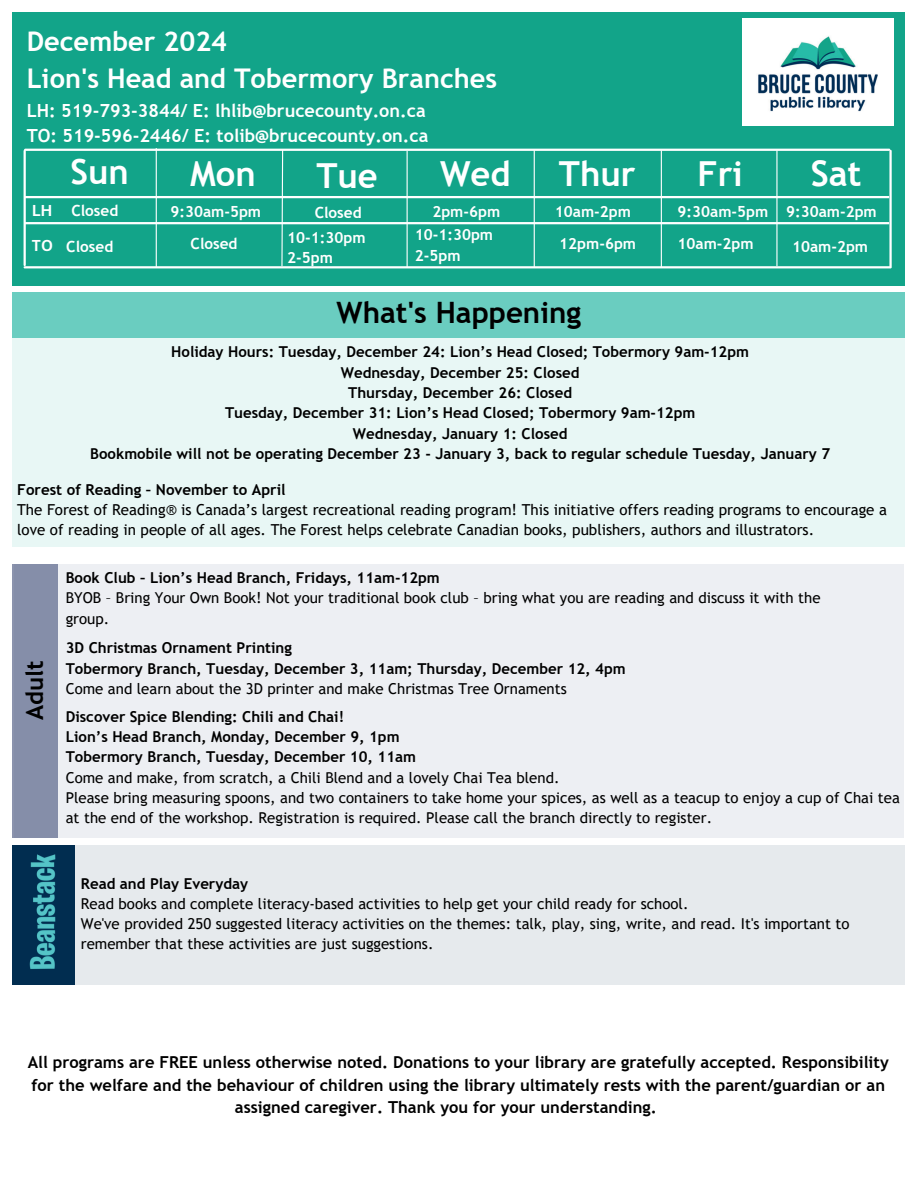
<style>
.page{position:relative;width:918px;height:1188px;background:#fff}
.page>*{position:absolute;margin:0;border:0;box-sizing:border-box;transform-origin:0 0}
.t1{font:700 35.4px "Trebuchet MS";color:#fff}
.t2{font:700 34.5px "Trebuchet MS";color:#fff}
.t3{font:700 29.4px "Trebuchet MS";color:#000}
.t4{font:700 27.15px/37.3px "Trebuchet MS";color:#fff}
.t5{font:700 23.85px "Trebuchet MS";color:#000}
.t6{font:700 18.15px/25.3px "Trebuchet MS";color:#fff}
.t7{font:700 16.5px "Trebuchet MS";color:#000}
.t8{font:700 15.3px/20.7px "Trebuchet MS";color:#fff}
.t9{font:700 15.3px "Canva Sans";color:#fff}
.t10{font:15.15px/20.4px "Trebuchet MS";color:#000}
.t11{font:700 15.15px "Trebuchet MS";color:#000}
.t12{font:15px/20.2px "Trebuchet MS";color:#000}
.t13{font:700 15px/20.2px "Trebuchet MS";color:#000}
.s1{font-family:"Canva Sans"}
</style>
<div class="page">
<div style="left:14px;top:564px;width:890px;height:274px;background:#edeff3"></div>
<div style="left:12px;top:564px;width:45px;height:274px;background:#858ea9"></div>
<div style="left:12px;top:845px;width:892px;height:140px;background:#e6eaed"></div>
<div style="left:12px;top:845px;width:63px;height:140px;background:#012d50"></div>
<img style="left:29px;top:854px;width:27px;height:115px">
<div style="left:12px;top:12px;width:892px;height:274px;background:#12a489"></div>
<hr style="left:889px;top:151px;width:3px;height:116px;background:#fff">
<img style="left:743px;top:18px;width:151px;height:107px">
<hr style="left:25px;top:149px;width:864px;height:2px;background:#fff">
<hr style="left:25px;top:196px;width:864px;height:2px;background:#fff">
<hr style="left:25px;top:222px;width:864px;height:2px;background:#fff">
<hr style="left:25px;top:266px;width:865px;height:2px;background:#fff">
<hr style="left:24px;top:151px;width:2px;height:114px;background:#fff">
<hr style="left:534px;top:150px;width:1px;height:117px;background:#fff">
<hr style="left:661px;top:150px;width:1px;height:117px;background:#fff">
<hr style="left:776px;top:150px;width:2px;height:116px;background:#fff">
<hr style="left:156px;top:148px;width:1px;height:119px;background:#fff">
<svg style="left:281px;top:150px;width:3px;height:117px"></svg>
<hr style="left:407px;top:151px;width:1px;height:116px;background:#fff">
<div style="left:12px;top:292px;width:893px;height:255px;background:#e8f7f5"></div>
<div style="left:12px;top:292px;width:892px;height:45px;background:#6acdc0"></div>
<h3 class="t4" style="left:27px;top:23px;width:472px">December 2024<br>Lion's Head and Tobermory Branches</h3>
<p class="t6" style="left:27px;top:98px;width:403px">LH: 519-793-3844/ E: lhlib@brucecounty.on.ca<br>TO: 519-596-2446/ E: tolib@brucecounty.on.ca</p>
<h2 class="t2" style="left:70px;top:150px;width:60px">Sun</h2>
<h2 class="t2" style="left:190px;top:152px;width:67px">Mon</h2>
<h2 class="t2" style="left:316px;top:154px;width:63px">Tue</h2>
<h2 class="t2" style="left:440px;top:152px;width:72px">Wed</h2>
<h2 class="t2" style="left:559px;top:152px;width:78px">Thur</h2>
<h2 class="t2" style="left:698px;top:152px;width:47px">Fri</h2>
<h1 class="t1" style="left:811px;top:152px;width:52px">Sat</h1>
<p class="t8" style="left:71px;top:200px;width:48px">Closed</p>
<p class="t9" style="left:32px;top:201px;width:22px">LH</p>
<p class="t8" style="left:170px;top:201px;width:92px">9:30am-5pm</p>
<p class="t8" style="left:315px;top:202px;width:48px">Closed</p>
<p class="t8" style="left:432px;top:201px;width:69px">2pm-6pm</p>
<p class="t8" style="left:555px;top:201px;width:78px">10am-2pm</p>
<p class="t8" style="left:678px;top:201px;width:201px">9:30am-5pm 9:30am-2pm</p>
<p class="t8" style="left:559px;top:234px;width:78px">12pm-6pm</p>
<p class="t8" style="left:678px;top:234px;width:78px">10am-2pm</p>
<p class="t8" style="left:792px;top:236px;width:78px">10am-2pm</p>
<p class="t8" style="left:415px;top:224px;width:80px">10-1:30pm<br>2-5pm</p>
<h3 class="t3" style="left:337px;top:295px;width:246px">What's Happening</h3>
<p class="t13" style="left:90px;top:342px;width:741px;text-align:center">Holiday Hours: Tuesday, December 24: Lion’s Head Closed; Tobermory 9am-12pm<br>Wednesday, December 25: Closed<br>Thursday, December 26: Closed<br>Tuesday, December 31: Lion’s Head Closed; Tobermory 9am-12pm<br>Wednesday, January 1: Closed<br>Bookmobile will not be operating December 23 - January 3, back to regular schedule Tuesday, January 7</p>
<p class="t11" style="left:17px;top:480px;width:270px">Forest of Reading – November to April</p>
<p class="t10" style="left:17px;top:499px;width:871px">The Forest of Reading® is Canada’s largest recreational reading program! This initiative offers reading programs to encourage a love of reading in people of all ages. The Forest helps celebrate Canadian books, publishers, authors and illustrators.</p>
<p class="t8" style="left:191px;top:234px;width:48px">Closed</p>
<p class="t8" style="left:287px;top:227px;width:80px">10-1:30pm<br>2-5pm</p>
<p class="t8" style="left:32px;top:236px;width:83px"><span class="s1">TO</span> Closed</p>
<h3 class="t5" style="left:20px;top:720px;width:61px;rotate:-90deg">Adult</h3>
<p class="t13" style="left:66px;top:568px;width:376px">Book Club – Lion’s Head Branch, Fridays, 11am-12pm</p>
<p class="t12" style="left:66px;top:588px;width:756px">BYOB – Bring Your Own Book! Not your traditional book club – bring what you are reading and discuss it with the group.</p>
<p class="t13" style="left:66px;top:638px;width:562px">3D Christmas Ornament Printing<br>Tobermory Branch, Tuesday, December 3, 11am; Thursday, December 12, 4pm</p>
<p class="t12" style="left:66px;top:678px;width:503px">Come and learn about the 3D printer and make Christmas Tree Ornaments</p>
<p class="t13" style="left:66px;top:706px;width:352px">Discover Spice Blending: Chili and Chai!<br>Lion’s Head Branch, Monday, December 9, 1pm<br>Tobermory Branch, Tuesday, December 10, 11am</p>
<p class="t12" style="left:66px;top:767px;width:836px">Come and make, from scratch, a Chili Blend and a lovely Chai Tea blend.<br>Please bring measuring spoons, and two containers to take home your spices, as well as a teacup to enjoy a cup of Chai tea at the end of the workshop. Registration is required. Please call the branch directly to register.</p>
<p class="t13" style="left:81px;top:873px;width:169px">Read and Play Everyday</p>
<p class="t12" style="left:81px;top:893px;width:770px">Read books and complete literacy-based activities to help get your child ready for school.<br>We've provided 250 suggested literacy activities on the themes: talk, play, sing, write, and read. It's important to remember that these activities are just suggestions.</p>
<p class="t7" style="left:28px;top:1052px;width:863px">All programs are FREE unless otherwise noted. Donations to your library are gratefully accepted. Responsibility</p>
<p class="t7" style="left:31px;top:1074px;width:855px">for the welfare and the behaviour of children using the library ultimately rests with the parent/guardian or an</p>
<p class="t7" style="left:235px;top:1097px;width:423px">assigned caregiver. Thank you for your understanding.</p>
</div>
